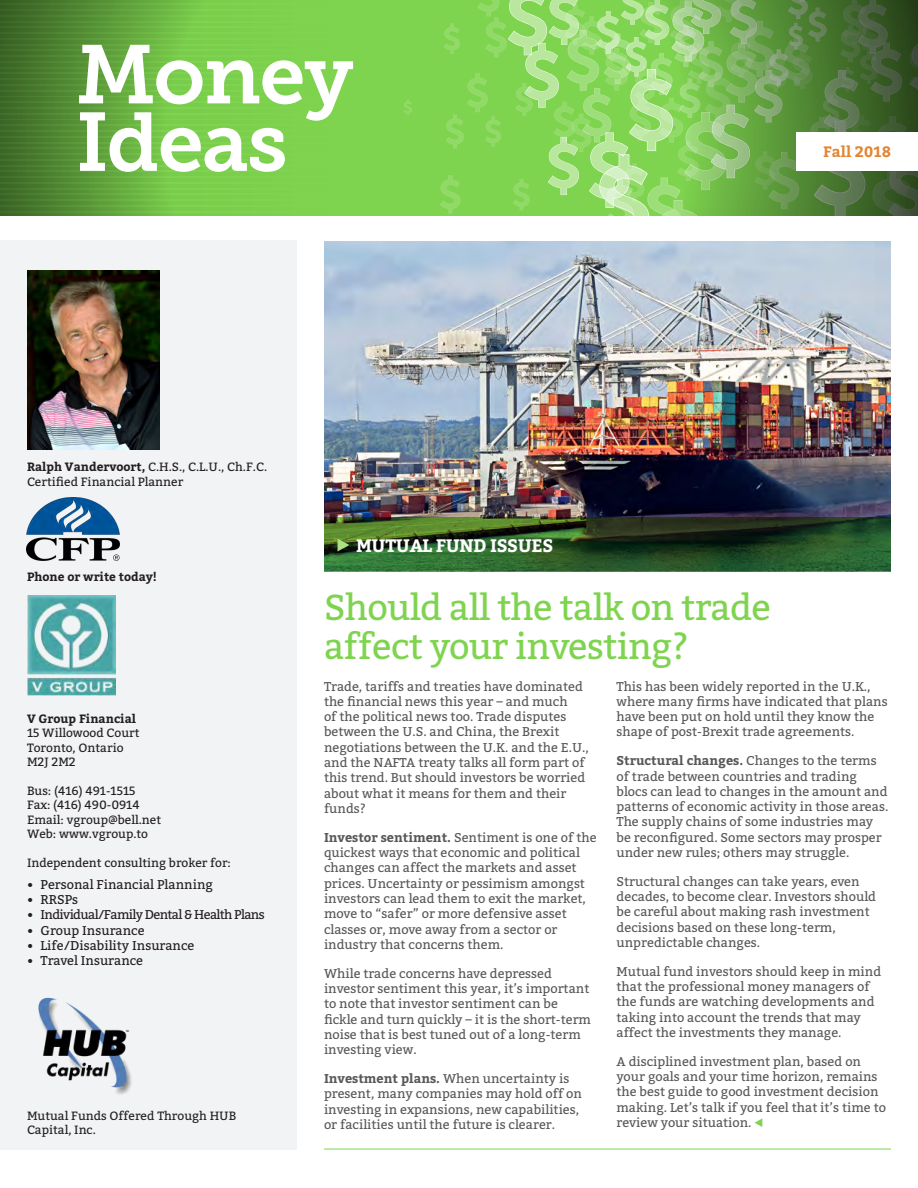
<style>
.page{position:relative;width:918px;height:1188px;background:#fff}
.page>*{position:absolute;margin:0;border:0;box-sizing:border-box;transform-origin:0 0}
.t1{font:82.5px "Museo Slab 700";letter-spacing:-.02em;color:#fff}
.Headline_green{font:36px "Bitter";letter-spacing:-.02em;color:#7fd44f}
.t2{font:700 18px "Bitter";letter-spacing:-.02em;color:#fff}
.t3{font:700 15px "Bitter";color:#e38530}
.t4{font:12.75px/15.3px "Bitter";color:#57585a}
.t5{font:12.75px "Bitter";color:#231f20}
.t6{font:12.75px "Bitter";letter-spacing:-.05em;color:#231f20}
.t7{font:12px "Bitter";color:#231f20}
.t8{font:700 12px "Bitter";color:#231f20}
.s1{font-weight:700}
</style>
<div class="page">
<svg style="left:0;top:0;width:918px;height:216px;background:#72b34f"></svg>
<svg style="left:0;top:0;width:633px;height:3px;background:#77bf4f"></svg>
<svg style="left:0;top:6px;width:633px;height:3px;background:#74be4a"></svg>
<svg style="left:0;top:12px;width:633px;height:2px"></svg>
<svg style="left:0;top:17px;width:633px;height:3px;background:#78c050"></svg>
<svg style="left:0;top:23px;width:633px;height:3px;background:#77c04d"></svg>
<svg style="left:0;top:29px;width:633px;height:3px;background:#78c14f"></svg>
<svg style="left:0;top:35px;width:633px;height:2px"></svg>
<svg style="left:0;top:40px;width:633px;height:3px;background:#7ac252"></svg>
<svg style="left:0;top:46px;width:633px;height:3px;background:#79c250"></svg>
<svg style="left:0;top:52px;width:633px;height:3px;background:#78c24f"></svg>
<svg style="left:0;top:58px;width:633px;height:2px"></svg>
<svg style="left:0;top:63px;width:633px;height:3px;background:#76c14b"></svg>
<svg style="left:0;top:69px;width:633px;height:3px;background:#77c24d"></svg>
<svg style="left:0;top:75px;width:633px;height:3px;background:#78c24e"></svg>
<svg style="left:0;top:81px;width:633px;height:3px;background:#77c24c"></svg>
<svg style="left:0;top:86px;width:633px;height:3px;background:#76c24b"></svg>
<svg style="left:0;top:92px;width:633px;height:3px;background:#77c34d"></svg>
<svg style="left:0;top:98px;width:633px;height:3px;background:#77c34c"></svg>
<svg style="left:0;top:104px;width:633px;height:3px;background:#76c24b"></svg>
<svg style="left:0;top:109px;width:633px;height:3px;background:#75c24a"></svg>
<svg style="left:0;top:115px;width:633px;height:3px;background:#75c24a"></svg>
<svg style="left:0;top:121px;width:633px;height:3px;background:#76c24b"></svg>
<svg style="left:0;top:127px;width:633px;height:3px;background:#76c34b"></svg>
<svg style="left:0;top:132px;width:633px;height:3px;background:#77c34d"></svg>
<svg style="left:0;top:138px;width:633px;height:3px;background:#77c34c"></svg>
<svg style="left:0;top:144px;width:633px;height:3px;background:#79c44f"></svg>
<svg style="left:0;top:150px;width:633px;height:3px;background:#79c44f"></svg>
<svg style="left:0;top:156px;width:633px;height:2px"></svg>
<svg style="left:0;top:161px;width:633px;height:3px;background:#78c34e"></svg>
<svg style="left:0;top:167px;width:633px;height:3px;background:#79c450"></svg>
<svg style="left:0;top:173px;width:633px;height:3px;background:#78c34e"></svg>
<svg style="left:0;top:179px;width:633px;height:2px"></svg>
<svg style="left:0;top:184px;width:633px;height:3px;background:#7ac451"></svg>
<svg style="left:0;top:190px;width:633px;height:3px;background:#7ac350"></svg>
<svg style="left:0;top:196px;width:633px;height:3px;background:#78c34e"></svg>
<svg style="left:0;top:202px;width:633px;height:2px"></svg>
<svg style="left:0;top:207px;width:633px;height:3px;background:#75c24b"></svg>
<svg style="left:0;top:213px;width:633px;height:3px;background:#74c148"></svg>
<img style="left:324px;top:241px;width:567px;height:276px">
<svg style="left:324px;top:517px;width:567px;height:54px;background:#2b5125"></svg>
<svg style="left:755px;top:1118px;width:7px;height:9px"></svg>
<div style="left:0;top:240px;width:297px;height:909px;background:#f2f3f4"></div>
<svg style="left:338px;top:538px;width:11px;height:14px"></svg>
<hr style="left:324px;top:1149px;width:567px;height:1px;background:#7fd44f">
<div style="left:796px;top:132px;width:122px;height:39px;background:#fff"></div>
<img style="left:27px;top:271px;width:133px;height:179px">
<img style="left:27px;top:498px;width:93px;height:62px">
<img style="left:38px;top:997px;width:94px;height:98px">
<img style="left:27px;top:596px;width:88px;height:99px">
<p class="t1" style="left:76px;top:28px;width:280px">Money</p>
<p class="t1" style="left:76px;top:96px;width:213px">Ideas</p>
<p class="t7" style="left:27px;top:458px;width:242px"><span class="s1">Ralph Vandervoort,</span> C.H.S., C.L.U., Ch.F.C.</p>
<p class="t7" style="left:27px;top:473px;width:158px">Certified Financial Planner</p>
<p class="t8" style="left:27px;top:568px;width:131px">Phone or write today!</p>
<p class="t2" style="left:356px;top:532px;width:199px">MUTUAL FUND ISSUES</p>
<p class="t3" style="left:823px;top:141px;width:69px">Fall 2018</p>
<p class="t8" style="left:27px;top:709px;width:111px">V Group Financial</p>
<p class="t7" style="left:27px;top:724px;width:114px">15 Willowood Court</p>
<p class="t7" style="left:27px;top:739px;width:98px">Toronto, Ontario</p>
<p class="t7" style="left:27px;top:753px;width:50px">M2J 2M2</p>
<p class="t7" style="left:27px;top:782px;width:110px">Bus: (416) 491-1515</p>
<p class="t7" style="left:27px;top:796px;width:114px">Fax: (416) 490-0914</p>
<p class="t7" style="left:27px;top:811px;width:136px">Email: vgroup@bell.net</p>
<p class="t7" style="left:27px;top:825px;width:123px">Web: www.vgroup.to</p>
<p class="t7" style="left:27px;top:854px;width:206px">Independent consulting broker for:</p>
<p class="t5" style="left:27px;top:875px;width:187px">• Personal Financial Planning</p>
<p class="t5" style="left:27px;top:891px;width:53px">• RRSPs</p>
<p class="t6" style="left:27px;top:906px;width:239px">• Individual/Family Dental &amp; Health Plans</p>
<p class="t5" style="left:27px;top:921px;width:119px">• Group Insurance</p>
<p class="t5" style="left:27px;top:936px;width:169px">• Life/Disability Insurance</p>
<p class="t5" style="left:27px;top:952px;width:118px">• Travel Insurance</p>
<p class="t7" style="left:27px;top:1107px;width:211px">Mutual Funds Offered Through HUB</p>
<p class="t7" style="left:27px;top:1121px;width:70px">Capital, Inc.</p>
<p class="Headline_green" style="left:324px;top:582px;width:448px">Should all the talk on trade</p>
<p class="Headline_green" style="left:324px;top:621px;width:366px">affect your investing?</p>
<p class="t4" style="left:324px;top:678px;width:266px">Trade, tariffs and treaties have dominated the financial news this year – and much<br>of the political news too. Trade disputes between the U.S. and China, the Brexit negotiations between the U.K. and the E.U., and the NAFTA treaty talks all form part of this trend. But should investors be worried about what it means for them and their funds?</p>
<p class="t4" style="left:324px;top:829px;width:274px"><span class="s1">Investor sentiment.</span> Sentiment is one of the quickest ways that economic and political changes can affect the markets and asset prices. Uncertainty or pessimism amongst investors can lead them to exit the market, move to “safer” or more defensive asset classes or, move away from a sector or industry that concerns them.</p>
<p class="t4" style="left:324px;top:965px;width:269px">While trade concerns have depressed investor sentiment this year, it’s important to note that investor sentiment can be fickle and turn quickly – it is the short-term noise that is best tuned out of a long-term investing view.</p>
<p class="t4" style="left:324px;top:1070px;width:260px"><span class="s1">Investment plans.</span> When uncertainty is present, many companies may hold off on investing in expansions, new capabilities, or facilities until the future is clearer.</p>
<p class="t4" style="left:616px;top:678px;width:273px">This has been widely reported in the U.K., where many firms have indicated that plans have been put on hold until they know the shape of post-Brexit trade agreements.</p>
<p class="t4" style="left:616px;top:753px;width:273px"><span class="s1">Structural changes.</span> Changes to the terms of trade between countries and trading blocs can lead to changes in the amount and patterns of economic activity in those areas.<br>The supply chains of some industries may be reconfigured. Some sectors may prosper under new rules; others may struggle.</p>
<p class="t4" style="left:616px;top:873px;width:261px">Structural changes can take years, even decades, to become clear. Investors should be careful about making rash investment decisions based on these long-term, unpredictable changes.</p>
<p class="t4" style="left:616px;top:963px;width:266px">Mutual fund investors should keep in mind that the professional money managers of the funds are watching developments and taking into account the trends that may affect the investments they manage.</p>
<p class="t4" style="left:616px;top:1053px;width:271px">A disciplined investment plan, based on your goals and your time horizon, remains the best guide to good investment decision making. Let’s talk if you feel that it’s time to review your situation.</p>
</div>
